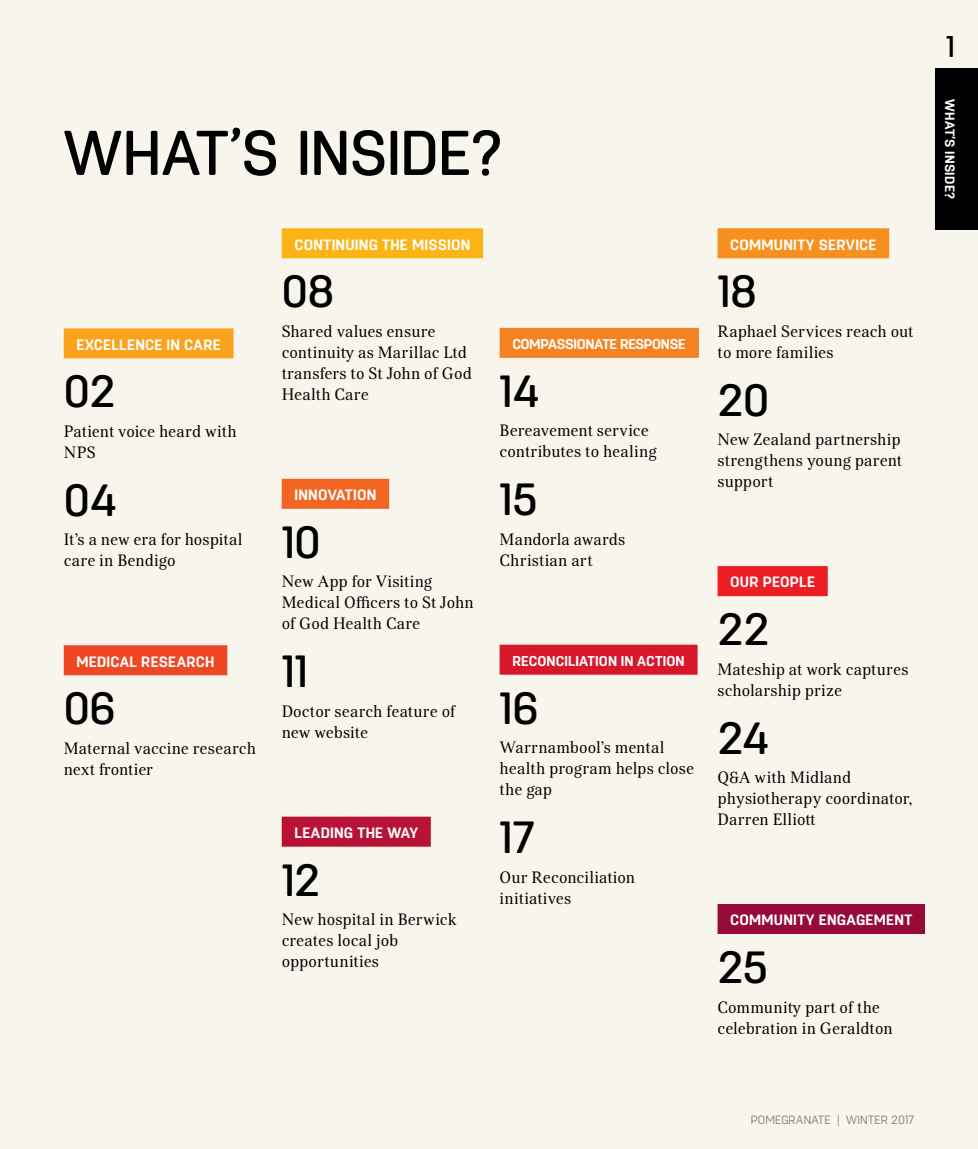
<style>
.page{position:relative;width:978px;height:1149px;background:#fff}
.page>*{position:absolute;margin:0;border:0;box-sizing:border-box;transform-origin:0 0}
.t1{font:500 63px "Antartida Rounded";letter-spacing:-.01em;color:#000}
.t2{font:500 45px "Antartida Rounded";letter-spacing:-.005em;color:#000}
.t3{font:500 30px "Antartida Rounded";color:#000}
.t4{font:16.5px/21px "Kostic Serif";color:#000}
.t5{font:700 15px "Antartida Rounded";letter-spacing:.015em;color:#fff}
.t6{font:700 14.25px "Antartida Rounded";letter-spacing:-.01em;color:#fff}
.t7{font:700 13.5px "Antartida Rounded";letter-spacing:.015em;color:#fff}
.t8{font:300 12px "Antartida Rounded";letter-spacing:.02em;color:#808285}
</style>
<div class="page">
<div style="left:0;top:0;width:978px;height:1148px;background:#f8f5ec"></div>
<div style="left:64px;top:328px;width:170px;height:30px;background:#faa21b"></div>
<div style="left:64px;top:645px;width:163px;height:30px;background:#ef4623"></div>
<div style="left:282px;top:228px;width:201px;height:30px;background:#fcb316"></div>
<div style="left:282px;top:478px;width:107px;height:30px;background:#f26522"></div>
<div style="left:282px;top:816px;width:149px;height:30px;background:#b81237"></div>
<div style="left:500px;top:328px;width:199px;height:30px;background:#f58220"></div>
<div style="left:500px;top:644px;width:198px;height:30px;background:#d7182a"></div>
<div style="left:718px;top:228px;width:171px;height:30px;background:#f7901e"></div>
<div style="left:718px;top:566px;width:110px;height:30px;background:#ed1d24"></div>
<div style="left:718px;top:903px;width:207px;height:30px;background:#960a37"></div>
<div style="left:935px;top:68px;width:43px;height:162px;background:#000"></div>
<h1 class="t1" style="left:64px;top:118px;width:441px">WHAT’S INSIDE?</h1>
<p class="t5" style="left:77px;top:336px;width:146px">EXCELLENCE IN CARE</p>
<h2 class="t2" style="left:64px;top:366px;width:53px">02</h2>
<p class="t4" style="left:64px;top:421px;width:174px">Patient voice heard with<br>NPS</p>
<h2 class="t2" style="left:64px;top:475px;width:54px">04</h2>
<p class="t4" style="left:64px;top:529px;width:180px">It’s a new era for hospital care in Bendigo</p>
<p class="t5" style="left:77px;top:652px;width:139px">MEDICAL RESEARCH</p>
<h2 class="t2" style="left:64px;top:683px;width:54px">06</h2>
<p class="t4" style="left:64px;top:737px;width:194px">Maternal vaccine research next frontier</p>
<p class="t5" style="left:294px;top:236px;width:177px">CONTINUING THE MISSION</p>
<h2 class="t2" style="left:282px;top:266px;width:54px">08</h2>
<p class="t4" style="left:282px;top:321px;width:192px">Shared values ensure continuity as Marillac Ltd transfers to St John of God<br>Health Care</p>
<p class="t5" style="left:294px;top:486px;width:83px">INNOVATION</p>
<h2 class="t2" style="left:282px;top:517px;width:40px">10</h2>
<p class="t4" style="left:282px;top:571px;width:194px">New App for Visiting<br>Medical Officers to St John of God Health Care</p>
<h2 class="t2" style="left:282px;top:646px;width:28px">11</h2>
<p class="t4" style="left:282px;top:700px;width:175px">Doctor search feature of new website</p>
<p class="t5" style="left:294px;top:824px;width:125px">LEADING THE WAY</p>
<h2 class="t2" style="left:282px;top:854px;width:40px">12</h2>
<p class="t4" style="left:282px;top:909px;width:176px">New hospital in Berwick creates local job opportunities</p>
<p class="t6" style="left:512px;top:336px;width:175px">COMPASSIONATE RESPONSE</p>
<h2 class="t2" style="left:500px;top:366px;width:41px">14</h2>
<p class="t4" style="left:500px;top:420px;width:159px">Bereavement service contributes to healing</p>
<h2 class="t2" style="left:500px;top:474px;width:39px">15</h2>
<p class="t4" style="left:500px;top:528px;width:127px">Mandorla awards<br>Christian art</p>
<p class="t6" style="left:512px;top:652px;width:174px">RECONCILIATION IN ACTION</p>
<h2 class="t2" style="left:500px;top:682px;width:41px">16</h2>
<p class="t4" style="left:500px;top:737px;width:196px">Warrnambool’s mental health program helps close the gap</p>
<h2 class="t2" style="left:500px;top:812px;width:36px">17</h2>
<p class="t4" style="left:500px;top:866px;width:137px">Our Reconciliation initiatives</p>
<p class="t5" style="left:730px;top:236px;width:148px">COMMUNITY SERVICE</p>
<h2 class="t2" style="left:718px;top:266px;width:41px">18</h2>
<p class="t4" style="left:718px;top:321px;width:197px">Raphael Services reach out to more families</p>
<h2 class="t2" style="left:718px;top:375px;width:53px">20</h2>
<p class="t4" style="left:718px;top:429px;width:186px;text-align:justify">New Zealand partnership strengthens young parent support</p>
<p class="t5" style="left:730px;top:573px;width:86px">OUR PEOPLE</p>
<h2 class="t2" style="left:718px;top:604px;width:53px">22</h2>
<p class="t4" style="left:718px;top:658px;width:192px">Mateship at work captures scholarship prize</p>
<h2 class="t2" style="left:718px;top:712px;width:53px">24</h2>
<p class="t4" style="left:718px;top:767px;width:197px">Q&amp;A with Midland physiotherapy coordinator,<br>Darren Elliott</p>
<p class="t5" style="left:730px;top:911px;width:183px">COMMUNITY ENGAGEMENT</p>
<h2 class="t2" style="left:718px;top:941px;width:52px">25</h2>
<p class="t4" style="left:718px;top:996px;width:177px">Community part of the celebration in Geraldton</p>
<h3 class="t3" style="left:946px;top:29px;width:10px">1</h3>
<p class="t7" style="left:958px;top:99px;width:102px;rotate:90deg">WHAT’S INSIDE?</p>
<p class="t8" style="left:751px;top:1112px;width:165px">POMEGRANATE | WINTER 2017</p>
</div>
